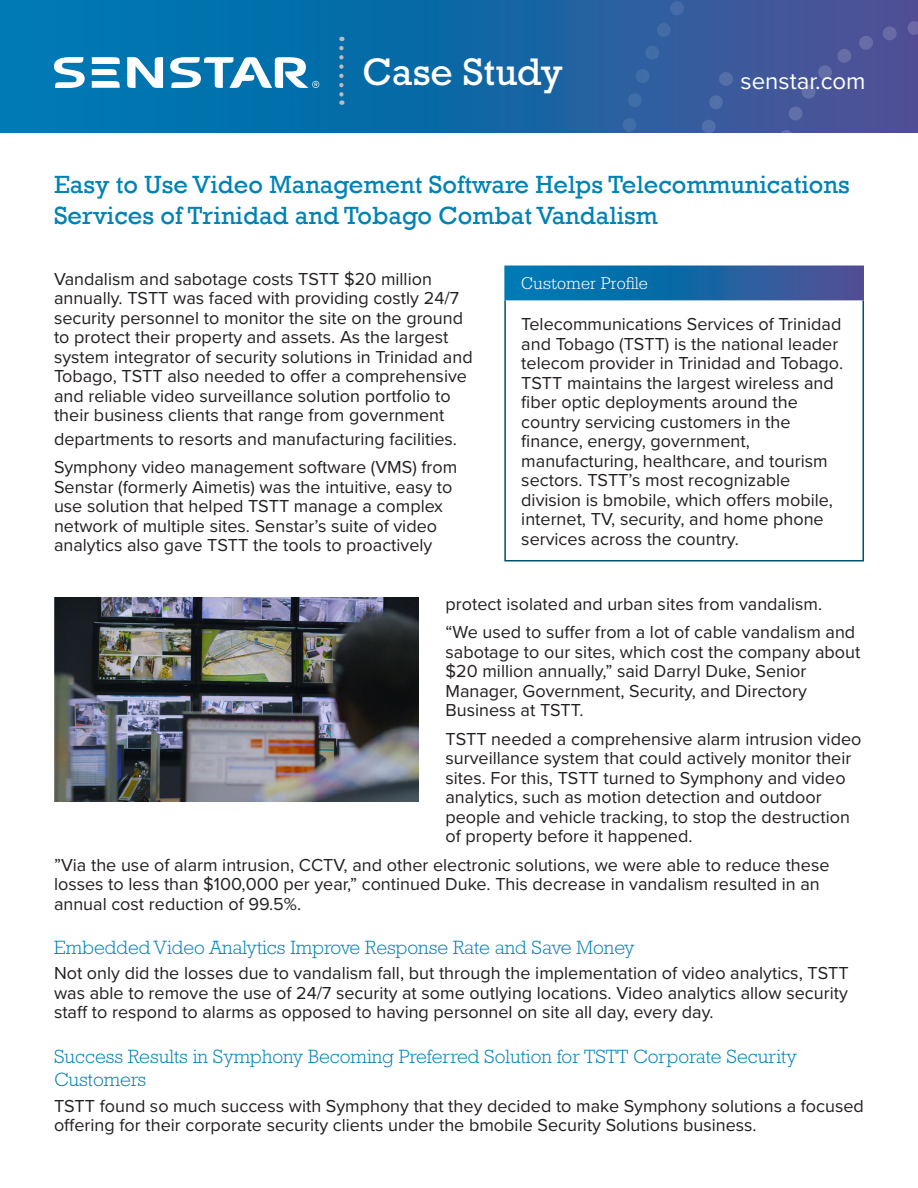
<style>
.page{position:relative;width:918px;height:1188px;background:#fff}
.page>*{position:absolute;margin:0;border:0;box-sizing:border-box;transform-origin:0 0}
.t1{font:39px "Rockwell Std";letter-spacing:-.005em;color:#fff}
.Sub_Heading_1{font:25.5px/30.6px "Rockwell";color:#0082b5}
.t2{font:24px "Proxima Nova";color:#fff}
.Sub_Heading_2{font:300 19.5px/23.4px "Rockwell Std";color:#0082b5}
.Body{font:18px/19.5px "Proxima Nova";color:#231f20}
.Table_Titles{font:300 18px "Serifa Std";color:#fff}
</style>
<div class="page">
<svg style="left:506px;top:267px;width:356px;height:32px;background:#1a66a5"></svg>
<hr style="left:504px;top:300px;width:2px;height:260px;background:#004f6b">
<hr style="left:862px;top:300px;width:2px;height:260px;background:#004f6b">
<hr style="left:504px;top:560px;width:360px;height:1px;background:#004f6b">
<img style="left:54px;top:597px;width:364px;height:204px">
<svg style="left:0;top:0;width:617px;height:133px;background:#086da9"></svg>
<svg style="left:617px;top:0;width:301px;height:133px;background:#40589b"></svg>
<svg style="left:127px;top:57px;width:36px;height:31px"></svg>
<svg style="left:92px;top:81px;width:28px;height:7px"></svg>
<svg style="left:92px;top:57px;width:28px;height:18px"></svg>
<svg style="left:54px;top:57px;width:31px;height:31px"></svg>
<svg style="left:170px;top:57px;width:149px;height:31px"></svg>
<svg style="left:339px;top:48px;width:5px;height:57px"></svg>
<p class="t1" style="left:363px;top:49px;width:202px">Case Study</p>
<p class="t2" style="left:741px;top:64px;width:127px">senstar.com</p>
<p class="Sub_Heading_1" style="left:54px;top:170px;width:797px">Easy to Use Video Management Software Helps Telecommunications<br>Services of Trinidad and Tobago Combat Vandalism</p>
<p class="Body" style="left:54px;top:268px;width:420px">Vandalism and sabotage costs TSTT $20 million annually. TSTT was faced with providing costly 24/7 security personnel to monitor the site on the ground to protect their property and assets. As the largest system integrator of security solutions in Trinidad and Tobago, TSTT also needed to offer a comprehensive and reliable video surveillance solution portfolio to their business clients that range from government</p>
<p class="Body" style="left:54px;top:428px;width:405px">departments to resorts and manufacturing facilities.</p>
<p class="Body" style="left:54px;top:457px;width:405px">Symphony video management software (VMS) from Senstar (formerly Aimetis) was the intuitive, easy to use solution that helped TSTT manage a complex network of multiple sites. Senstar’s suite of video analytics also gave TSTT the tools to proactively</p>
<p class="Table_Titles" style="left:521px;top:273px;width:128px">Customer Profile</p>
<p class="Body" style="left:521px;top:314px;width:323px">Telecommunications Services of Trinidad and Tobago (TSTT) is the national leader telecom provider in Trinidad and Tobago.<br>TSTT maintains the largest wireless and fiber optic deployments around the country servicing customers in the finance, energy, government, manufacturing, healthcare, and tourism sectors. TSTT’s most recognizable division is bmobile, which offers mobile, internet, TV, security, and home phone services across the country.</p>
<p class="Body" style="left:446px;top:593px;width:378px">protect isolated and urban sites from vandalism.</p>
<p class="Body" style="left:446px;top:622px;width:416px">“We used to suffer from a lot of cable vandalism and sabotage to our sites, which cost the company about $20 million annually,” said Darryl Duke, Senior Manager, Government, Security, and Directory Business at TSTT.</p>
<p class="Body" style="left:446px;top:728px;width:417px">TSTT needed a comprehensive alarm intrusion video surveillance system that could actively monitor their sites. For this, TSTT turned to Symphony and video analytics, such as motion detection and outdoor people and vehicle tracking, to stop the destruction of property before it happened.</p>
<p class="Body" style="left:54px;top:854px;width:777px">”Via the use of alarm intrusion, CCTV, and other electronic solutions, we were able to reduce these losses to less than $100,000 per year,” continued Duke. This decrease in vandalism resulted in an annual cost reduction of 99.5%.</p>
<p class="Sub_Heading_2" style="left:54px;top:936px;width:582px">Embedded Video Analytics Improve Response Rate and Save Money</p>
<p class="Body" style="left:54px;top:963px;width:796px;text-align:justify">Not only did the losses due to vandalism fall, but through the implementation of video analytics, TSTT was able to remove the use of 24/7 security at some outlying locations. Video analytics allow security staff to respond to alarms as opposed to having personnel on site all day, every day.</p>
<p class="Sub_Heading_2" style="left:54px;top:1045px;width:744px">Success Results in Symphony Becoming Preferred Solution for TSTT Corporate Security<br>Customers</p>
<p class="Body" style="left:54px;top:1095px;width:811px">TSTT found so much success with Symphony that they decided to make Symphony solutions a focused offering for their corporate security clients under the bmobile Security Solutions business.</p>
</div>
